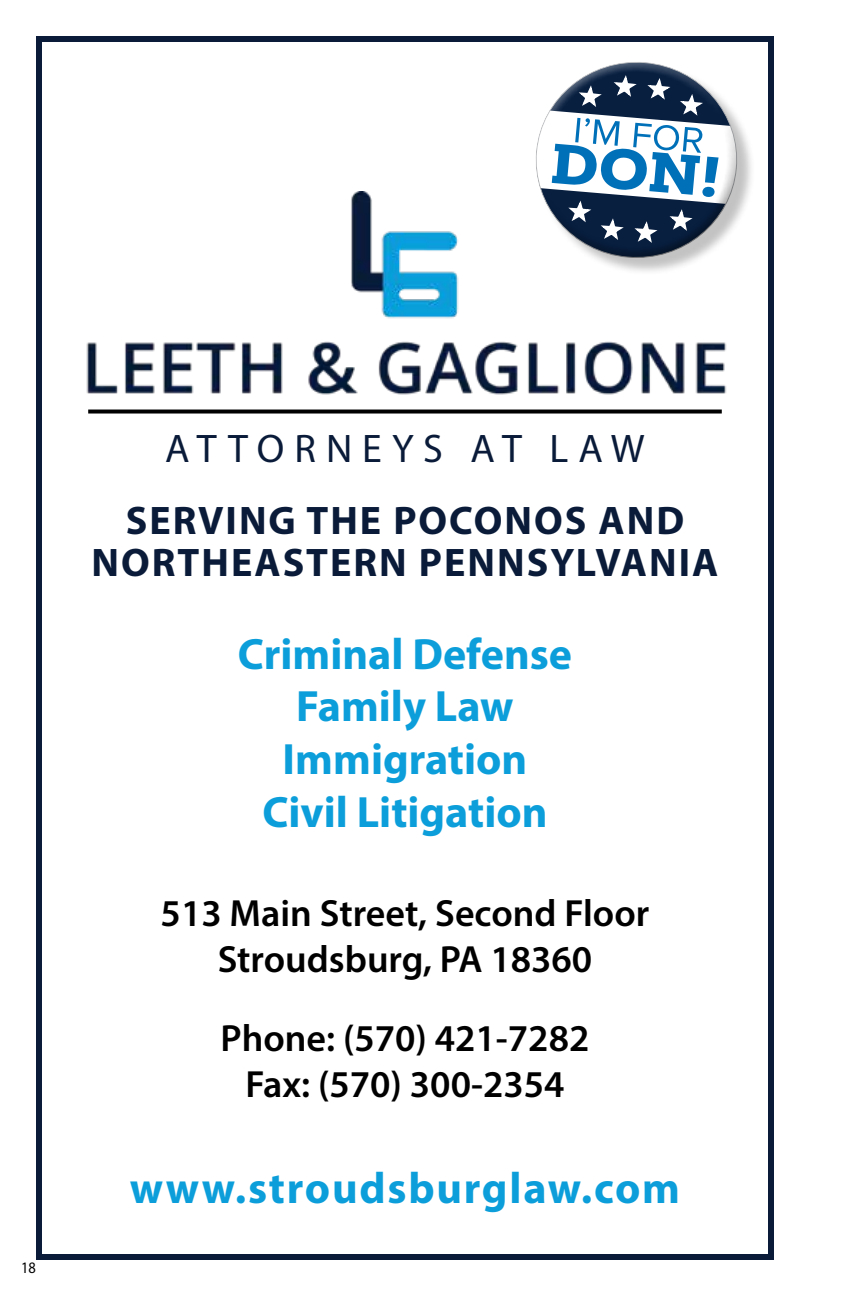
<style>
.page{position:relative;width:864px;height:1296px;background:#fff}
.page>*{position:absolute;margin:0;border:0;box-sizing:border-box;transform-origin:0 0}
.t1{font:700 44px/52.8px "Myriad Pro";color:#0b9eda;text-align:center}
.t2{font:700 44px "Myriad Pro";letter-spacing:.04em;color:#0b9eda}
.t3{font:700 40px/42px "Myriad Pro";letter-spacing:.05em;color:#091b39;text-align:center}
.t4{font:40px "Myriad Pro";letter-spacing:.25em;color:#091b39}
.t5{font:600 38px/45.6px "Myriad Pro";color:#000;text-align:center}
.t6{font:16px "Myriad Pro";color:#000;scale:.9 1}
</style>
<div class="page">
<div style="left:36px;top:36px;width:738px;height:1224px;background:#fff;border:6px solid #091b39"></div>
<div style="left:538px;top:64px;width:217px;height:212px;background:#000;opacity:.24"></div>
<svg style="left:536px;top:62px;width:209px;height:206px"></svg>
<img style="left:86px;top:191px;width:643px;height:219px">
<svg style="left:88px;top:410px;width:634px;height:4px;background:#1e1e1e"></svg>
<p class="t6" style="left:21px;top:1258px;width:18px">18</p>
<p class="t4" style="left:165px;top:424px;width:481px">ATTORNEYS AT LAW</p>
<p class="t3" style="left:92px;top:498px;width:628px">SERVING THE POCONOS AND<br>NORTHEASTERN PENNSYLVANIA</p>
<p class="t1" style="left:238px;top:626px;width:336px">Criminal Defense<br>Family Law<br>Immigration<br>Civil Litigation</p>
<p class="t5" style="left:161px;top:890px;width:490px">513 Main Street, Second Floor<br>Stroudsburg, PA 18360</p>
<p class="t5" style="left:221px;top:1014px;width:370px">Phone: (570) 421-7282<br>Fax: (570) 300-2354</p>
<p class="t2" style="left:130px;top:1160px;width:552px">www.stroudsburglaw.com</p>
</div>
